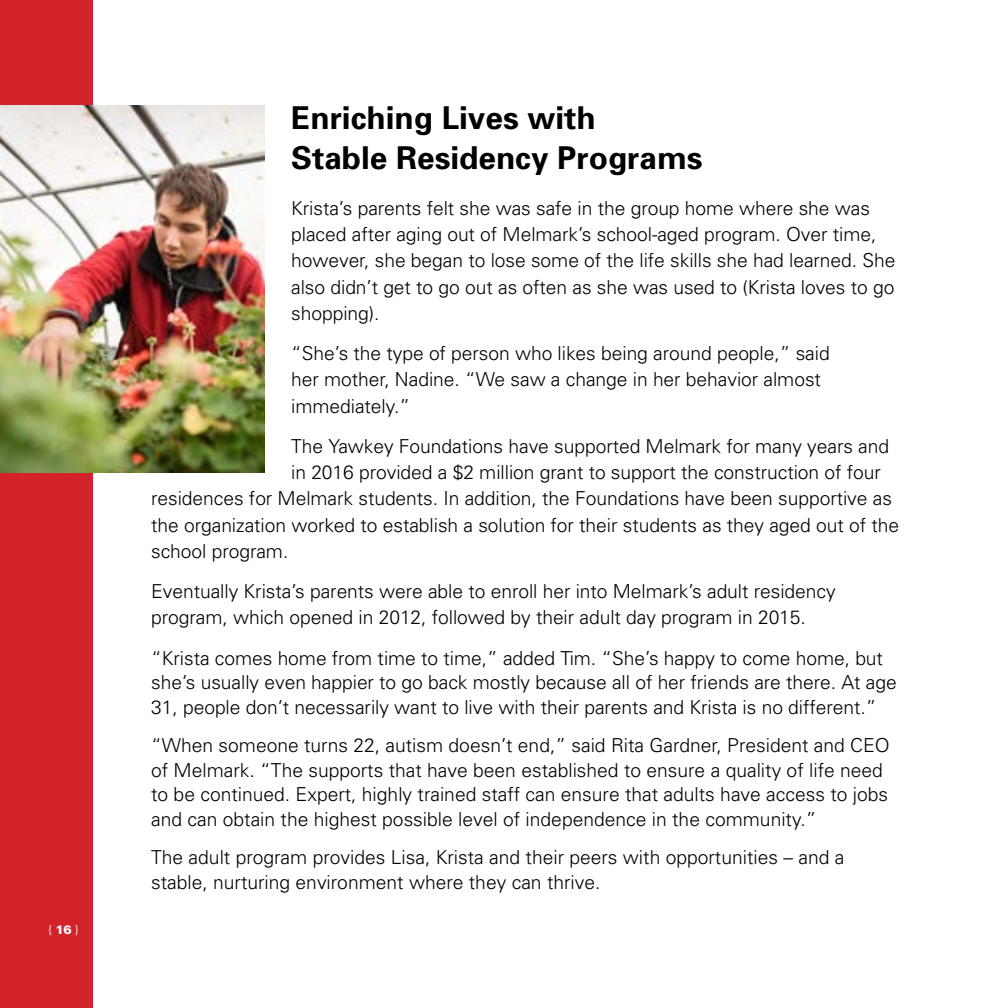
<style>
.page{position:relative;width:1008px;height:1008px;background:#fff}
.page>*{position:absolute;margin:0;border:0;box-sizing:border-box;transform-origin:0 0}
.t1{font:700 31.5px/40.2px "Univers";color:#000}
.t2{font:300 19.25px/26.2px "Univers";letter-spacing:-.005em;color:#000}
.t3{font:300 12.25px "Univers";color:#fff}
.s1{font-weight:900}
</style>
<div class="page">
<div style="left:0;top:0;width:92px;height:1008px;background:#d2232a"></div>
<img style="left:0;top:105px;width:265px;height:367px">
<p class="t3" style="left:49px;top:922px;width:31px">{ <span class="s1">16</span> }</p>
<h1 class="t1" style="left:291px;top:97px;width:413px">Enriching Lives with<br>Stable Residency Programs</h1>
<p class="t2" style="left:291px;top:194px;width:606px">Krista’s parents felt she was safe in the group home where she was placed after aging out of Melmark’s school-aged program. Over time, however, she began to lose some of the life skills she had learned. She also didn’t get to go out as often as she was used to (Krista loves to go shopping).</p>
<p class="t2" style="left:291px;top:340px;width:540px">“She’s the type of person who likes being around people,” said her mother, Nadine. “We saw a change in her behavior almost immediately.”</p>
<p class="t2" style="left:291px;top:432px;width:599px">The Yawkey Foundations have supported Melmark for many years and</p>
<p class="t2" style="left:291px;top:459px;width:591px">in 2016 provided a $2 million grant to support the construction of four</p>
<p class="t2" style="left:151px;top:485px;width:742px">residences for Melmark students. In addition, the Foundations have been supportive as</p>
<p class="t2" style="left:151px;top:511px;width:749px">the organization worked to establish a solution for their students as they aged out of the</p>
<p class="t2" style="left:151px;top:537px;width:139px">school program.</p>
<p class="t2" style="left:151px;top:578px;width:686px">Eventually Krista’s parents were able to enroll her into Melmark’s adult residency program, which opened in 2012, followed by their adult day program in 2015.</p>
<p class="t2" style="left:151px;top:645px;width:747px;line-height:24.5px">“Krista comes home from time to time,” added Tim. “She’s happy to come home, but she’s usually even happier to go back mostly because all of her friends are there. At age<br>31, people don’t necessarily want to live with their parents and Krista is no different.”</p>
<p class="t2" style="left:151px;top:733px;width:740px;line-height:24.5px">“When someone turns 22, autism doesn’t end,” said Rita Gardner, President and CEO of Melmark. “The supports that have been established to ensure a quality of life need to be continued. Expert, highly trained staff can ensure that adults have access to jobs and can obtain the highest possible level of independence in the community.”</p>
<p class="t2" style="left:151px;top:845px;width:695px;line-height:24.5px">The adult program provides Lisa, Krista and their peers with opportunities – and a stable, nurturing environment where they can thrive.</p>
</div>
